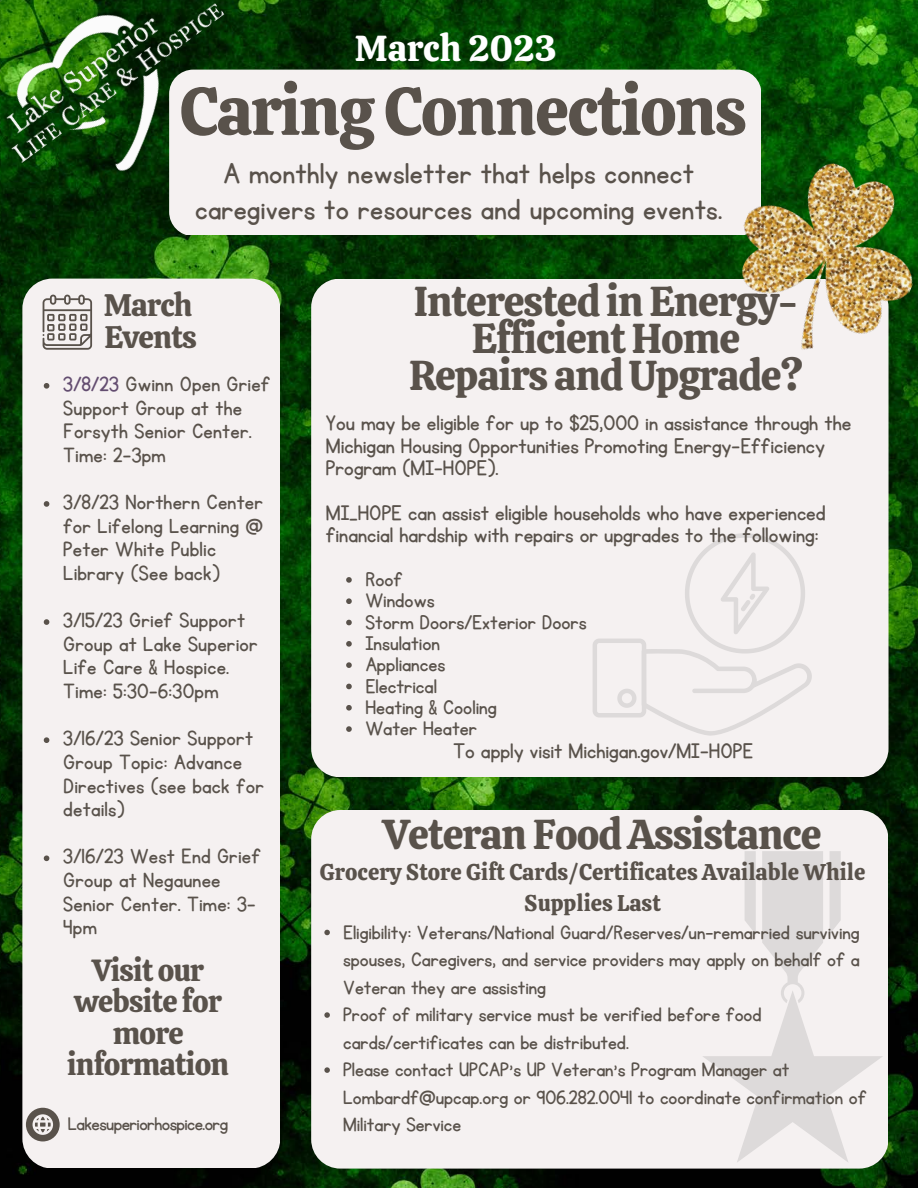
<style>
.page{position:relative;width:918px;height:1188px;background:#fff}
.page>*{position:absolute;margin:0;border:0;box-sizing:border-box;transform-origin:0 0}
.t1{font:67.5px "Calistoga";letter-spacing:-.025em;color:#59524b}
.t2{font:41.55px/37.2px "Calistoga";letter-spacing:-.025em;color:#59524b;text-align:center}
.t3{font:36px "Calistoga";color:#fff}
.t4{font:33.6px/36px "KG Primary Penmanship";letter-spacing:.01em;color:#59524b;text-align:center}
.t5{font:31.05px/31.5px "Calistoga";letter-spacing:-.025em;color:#59524b}
.t6{font:30.45px/31.5px "Calistoga";letter-spacing:-.025em;color:#59524b;text-align:center}
.t7{font:24.6px/22.5px "KG Primary Penmanship";color:#59524b}
.t8{font:24px/23.7px "KG Primary Penmanship";letter-spacing:.01em;color:#59524b}
.t9{font:23.1px/21.3px "KG Primary Penmanship";color:#59524b}
.t10{font:22.65px/27.6px "KG Primary Penmanship";color:#59524b}
.t11{font:22.65px/30.9px "Calistoga";color:#59524b;text-align:center}
.t12{font:21.6px "KG Primary Penmanship";letter-spacing:-.025em;color:#59524b}
.s1{color:#634d70}
</style>
<div class="page">
<img style="left:0;top:0;width:918px;height:1188px">
<div style="left:169px;top:70px;width:591px;height:165px;background:#f5f1f1;border-radius:24px"></div>
<div style="left:311px;top:279px;width:577px;height:498px;background:#f5f1f1;border-radius:29px"></div>
<div style="left:22px;top:279px;width:258px;height:889px;background:#f5f1f1;border-radius:30px"></div>
<div style="left:311px;top:810px;width:577px;height:359px;background:#f5f1f1;border-radius:29px"></div>
<svg style="left:703px;top:851px;width:180px;height:312px"></svg>
<img style="left:0;top:0;width:274px;height:227px">
<img style="left:708px;top:140px;width:210px;height:240px">
<svg style="left:593px;top:533px;width:219px;height:203px"></svg>
<svg style="left:43px;top:295px;width:49px;height:55px"></svg>
<svg style="left:26px;top:1108px;width:34px;height:33px"></svg>
<svg style="left:346px;top:577px;width:6px;height:6px"></svg>
<svg style="left:346px;top:598px;width:6px;height:6px"></svg>
<svg style="left:346px;top:620px;width:6px;height:5px"></svg>
<svg style="left:346px;top:641px;width:6px;height:6px"></svg>
<svg style="left:346px;top:662px;width:6px;height:6px"></svg>
<svg style="left:346px;top:684px;width:6px;height:5px"></svg>
<svg style="left:346px;top:705px;width:6px;height:6px"></svg>
<svg style="left:346px;top:726px;width:6px;height:6px"></svg>
<svg style="left:44px;top:383px;width:5px;height:6px"></svg>
<svg style="left:44px;top:501px;width:5px;height:6px"></svg>
<svg style="left:44px;top:619px;width:5px;height:6px"></svg>
<svg style="left:44px;top:737px;width:5px;height:6px"></svg>
<svg style="left:44px;top:856px;width:5px;height:5px"></svg>
<svg style="left:324px;top:930px;width:6px;height:5px"></svg>
<svg style="left:324px;top:1012px;width:6px;height:6px"></svg>
<svg style="left:324px;top:1067px;width:6px;height:6px"></svg>
<h3 class="t3" style="left:355px;top:25px;width:203px">March 2023</h3>
<h1 class="t1" style="left:180px;top:67px;width:569px">Caring Connections</h1>
<h3 class="t4" style="left:195px;top:157px;width:529px">A monthly newsletter that helps connect caregivers to resources and upcoming events.</h3>
<h3 class="t5" style="left:104px;top:290px;width:95px">March<br>Events</h3>
<p class="t8" style="left:63px;top:373px;width:209px"><span class="s1">3/8/23</span> Gwinn Open Grief<br>Support Group at the<br>Forsyth Senior Center.<br>Time: 2-3pm</p>
<p class="t8" style="left:63px;top:491px;width:201px">3/8/23 Northern Center for Lifelong Learning @<br>Peter White Public<br>Library (See back)</p>
<p class="t8" style="left:63px;top:609px;width:196px">3/15/23 Grief Support<br>Group at Lake Superior<br>Life Care &amp; Hospice.<br>Time: 5:30-6:30pm</p>
<p class="t8" style="left:63px;top:727px;width:202px">3/16/23 Senior Support<br>Group Topic: Advance<br>Directives (see back for details)</p>
<p class="t8" style="left:63px;top:845px;width:199px">3/16/23 West End Grief<br>Group at Negaunee<br>Senior Center. Time: 3-<br>4pm</p>
<h3 class="t6" style="left:67px;top:954px;width:164px">Visit our website for more information</h3>
<p class="t12" style="left:68px;top:1113px;width:162px">Lakesuperiorhospice.org</p>
<h2 class="t2" style="left:409px;top:283px;width:395px">Interested in Energy-<br>Efficient Home<br>Repairs and Upgrade?</h2>
<p class="t7" style="left:326px;top:413px;width:527px">You may be eligible for up to $25,000 in assistance through the<br>Michigan Housing Opportunities Promoting Energy-Efficiency<br>Program (MI-HOPE).</p>
<p class="t7" style="left:326px;top:502px;width:501px">MI_HOPE can assist eligible households who have experienced financial hardship with repairs or upgrades to the following:</p>
<p class="t9" style="left:365px;top:569px;width:223px">Roof<br>Windows<br>Storm Doors/Exterior Doors<br>Insulation<br>Appliances<br>Electrical<br>Heating &amp; Cooling<br>Water Heater</p>
<p class="t7" style="left:453px;top:740px;width:302px">To apply visit Michigan.gov/MI-HOPE</p>
<h2 class="t2" style="left:383px;top:816px;width:440px">Veteran Food Assistance</h2>
<p class="t11" style="left:320px;top:857px;width:547px">Grocery Store Gift Cards/Certificates Available While<br>Supplies Last</p>
<p class="t10" style="left:343px;top:919px;width:525px">Eligibility: Veterans/National Guard/Reserves/un-remarried surviving spouses, Caregivers, and service providers may apply on behalf of a Veteran they are assisting<br>Proof of military service must be verified before food cards/certificates can be distributed.<br>Please contact UPCAP's UP Veteran's Program Manager at Lombardf@upcap.org or 906.282.0041 to coordinate confirmation of Military Service</p>
</div>
